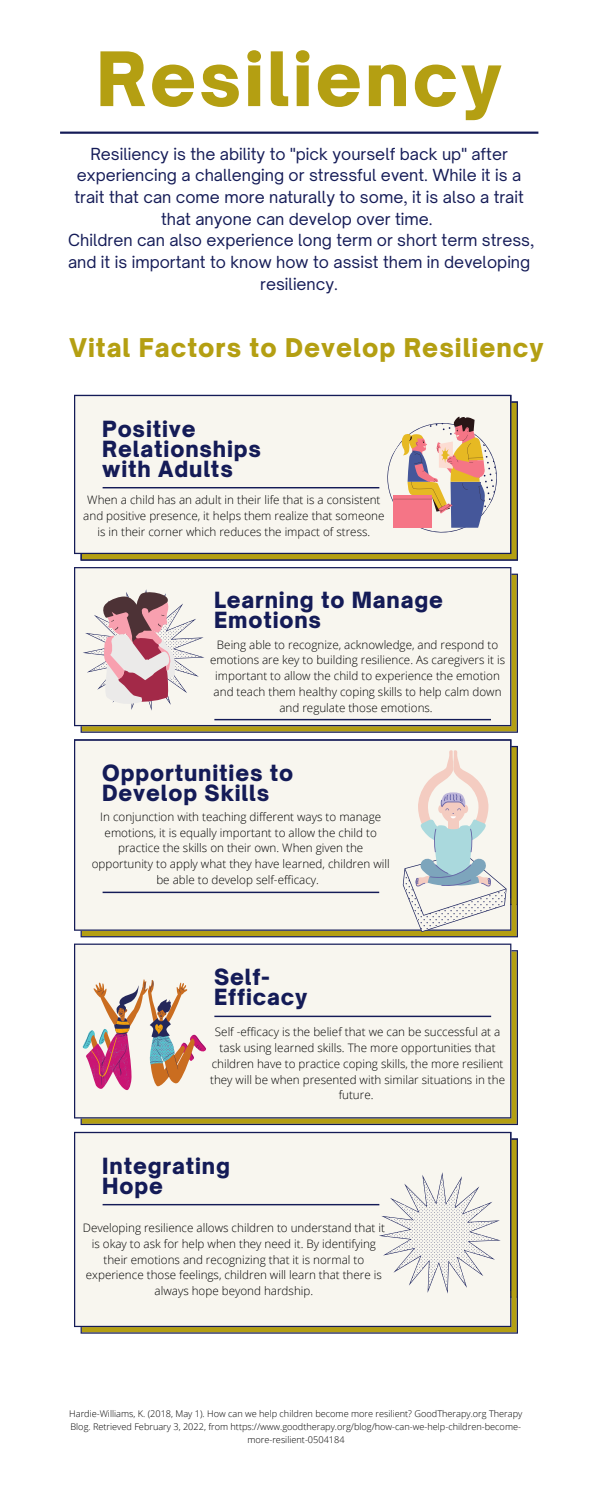
<style>
.page{position:relative;width:600px;height:1500px;background:#fff}
.page>*{position:absolute;margin:0;border:0;box-sizing:border-box;transform-origin:0 0}
.t1{font:900 71.7px "Open Sauce One";letter-spacing:.04em;color:#b49f12}
.t2{font:900 24.7px "Open Sauce One";letter-spacing:.04em;color:#b49f12}
.t3{font:900 21.4px/20px "Open Sauce One";letter-spacing:.04em;color:#141b57}
.t4{font:15.9px/21.7px "Open Sauce One";color:#141b57;text-align:center}
.t5{font:300 11.6px/15.8px "Open Sans";color:#000;text-align:center}
.t6{font:300 9.2px/12.8px "Open Sans";color:#000;text-align:center}
</style>
<div class="page">
<svg style="left:81px;top:1139px;width:437px;height:195px;background:#978931"></svg>
<div style="left:74px;top:1132px;width:437px;height:195px;background:#f8f6ef"></div>
<svg style="left:81px;top:574px;width:437px;height:159px;background:#968933"></svg>
<div style="left:74px;top:567px;width:437px;height:159px;background:#f8f6ef"></div>
<svg style="left:81px;top:950px;width:437px;height:175px;background:#91842f"></svg>
<div style="left:74px;top:944px;width:437px;height:174px;background:#f8f6ef"></div>
<svg style="left:81px;top:401px;width:437px;height:160px;background:#8e8129"></svg>
<svg style="left:74px;top:395px;width:437px;height:159px;fill:#f8f6ef"></svg>
<svg style="left:81px;top:746px;width:437px;height:191px;background:#968723"></svg>
<div style="left:74px;top:739px;width:437px;height:192px;background:#f8f6ef"></div>
<svg style="left:60px;top:132px;width:478px;height:2px"></svg>
<svg style="left:214px;top:719px;width:277px;height:1px"></svg>
<svg style="left:103px;top:892px;width:276px;height:1px"></svg>
<svg style="left:214px;top:1016px;width:277px;height:1px"></svg>
<svg style="left:103px;top:1172px;width:398px;height:122px"></svg>
<svg style="left:103px;top:402px;width:415px;height:151px"></svg>
<svg style="left:83px;top:589px;width:122px;height:122px"></svg>
<svg style="left:403px;top:750px;width:104px;height:182px"></svg>
<svg style="left:83px;top:979px;width:123px;height:111px"></svg>
<p class="t1" style="left:96px;top:34px;width:407px">Resiliency</p>
<p class="t4" style="left:75px;top:143px;width:451px">Resiliency is the ability to "pick yourself back up" after experiencing a challenging or stressful event. While it is a trait that can come more naturally to some, it is also a trait that anyone can develop over time.</p>
<p class="t4" style="left:68px;top:229px;width:468px">Children can also experience long term or short term stress, and it is important to know how to assist them in developing resiliency.</p>
<p class="t2" style="left:70px;top:333px;width:476px">Vital Factors to Develop Resiliency</p>
<p class="t3" style="left:102px;top:419px;width:160px">Positive<br>Relationships with Adults</p>
<p class="t5" style="left:83px;top:492px;width:303px">When a child has an adult in their life that is a consistent and positive presence, it helps them realize that someone is in their corner which reduces the impact of stress.</p>
<p class="t3" style="left:214px;top:590px;width:231px">Learning to Manage<br>Emotions</p>
<p class="t5" style="left:210px;top:636px;width:297px">Being able to recognize, acknowledge, and respond to emotions are key to building resilience. As caregivers it is important to allow the child to experience the emotion and teach them healthy coping skills to help calm down and regulate those emotions.</p>
<p class="t3" style="left:102px;top:763px;width:193px">Opportunities to<br>Develop Skills</p>
<p class="t5" style="left:92px;top:808px;width:300px">In conjunction with teaching different ways to manage emotions, it is equally important to allow the child to practice the skills on their own. When given the opportunity to apply what they have learned, children will be able to develop self-efficacy.</p>
<p class="t3" style="left:214px;top:967px;width:95px">Self-<br>Efficacy</p>
<p class="t5" style="left:210px;top:1024px;width:296px">Self -efficacy is the belief that we can be successful at a task using learned skills. The more opportunities that children have to practice coping skills, the more resilient they will be when presented with similar situations in the future.</p>
<p class="t3" style="left:102px;top:1156px;width:129px">Integrating<br>Hope</p>
<p class="t5" style="left:83px;top:1220px;width:304px">Developing resilience allows children to understand that it is okay to ask for help when they need it. By identifying their emotions and recognizing that it is normal to experience those feelings, children will learn that there is always hope beyond hardship.</p>
<p class="t6" style="left:69px;top:1407px;width:455px">Hardie-Williams, K. (2018, May 1). How can we help children become more resilient? GoodTherapy.org Therapy<br>Blog. Retrieved February 3, 2022, from https://www.goodtherapy.org/blog/how-can-we-help-children-become&shy;more-resilient-0504184</p>
</div>
